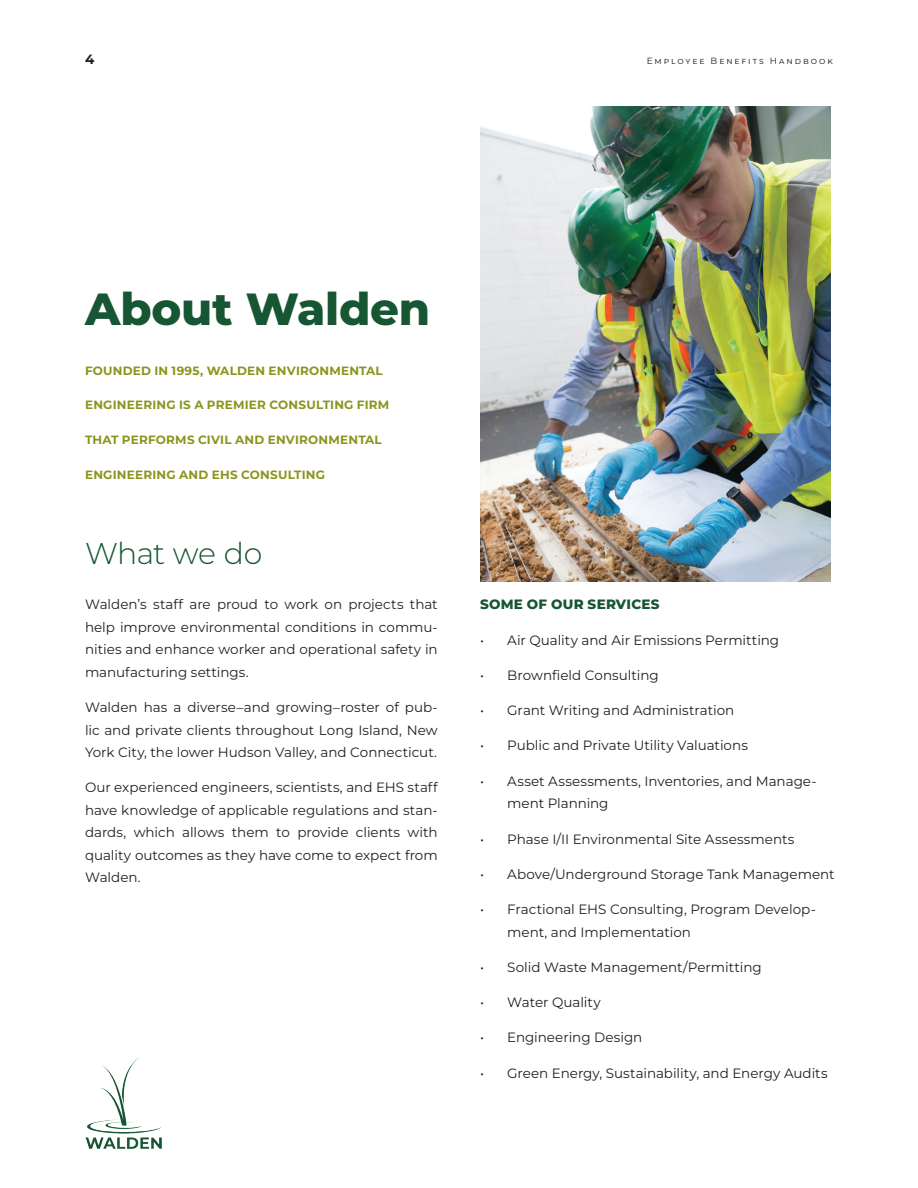
<style>
.page{position:relative;width:918px;height:1188px;background:#fff}
.page>*{position:absolute;margin:0;border:0;box-sizing:border-box;transform-origin:0 0}
.t1{font:800 45px "Montserrat";letter-spacing:-.005em;color:#175632}
.t2{font:300 30px "Montserrat";letter-spacing:-.025em;color:#175632}
.t3{font:13.5px/22.5px "Montserrat";color:#231f20;text-align:justify}
.t4{font:800 13.5px "Montserrat";letter-spacing:.015em;color:#175632}
.t5{font:700 13.5px "Montserrat";color:#231f20}
.t6{font:700 12px "Montserrat";letter-spacing:.02em;color:#8a951e}
.t7{font:9px "Montserrat";letter-spacing:.215em;color:#231f20}
</style>
<div class="page">
<img style="left:480px;top:106px;width:350px;height:475px">
<img style="left:85px;top:1058px;width:77px;height:91px">
<p class="t5" style="left:85px;top:50px;width:11px">4</p>
<p class="t7" style="left:647px;top:55px;width:188px">Employee Benefits Handbook</p>
<h1 class="t1" style="left:85px;top:279px;width:347px">About Walden</h1>
<p class="t6" style="left:85px;top:362px;width:299px">FOUNDED IN 1995, WALDEN ENVIRONMENTAL</p>
<p class="t6" style="left:85px;top:397px;width:306px">ENGINEERING IS A PREMIER CONSULTING FIRM</p>
<p class="t6" style="left:85px;top:432px;width:298px">THAT PERFORMS CIVIL AND ENVIRONMENTAL</p>
<p class="t6" style="left:85px;top:466px;width:242px">ENGINEERING AND EHS CONSULTING</p>
<h2 class="t2" style="left:85px;top:534px;width:179px">What we do</h2>
<p class="t3" style="left:85px;top:593px;width:354px">Walden’s staff are proud to work on projects that help improve environmental conditions in commu&shy;nities and enhance worker and operational safety in manufacturing settings.</p>
<p class="t3" style="left:85px;top:696px;width:354px">Walden has a diverse–and growing–roster of pub&shy;lic and private clients throughout Long Island, New York City, the lower Hudson Valley, and Connecticut.</p>
<p class="t3" style="left:85px;top:776px;width:354px">Our experienced engineers, scientists, and EHS staff have knowledge of applicable regulations and stan&shy;dards, which allows them to provide clients with quality outcomes as they have come to expect from Walden.</p>
<p class="t4" style="left:480px;top:596px;width:181px">SOME OF OUR SERVICES</p>
<p class="t3" style="left:480px;top:628px;width:300px">• Air Quality and Air Emissions Permitting</p>
<p class="t3" style="left:480px;top:664px;width:180px">• Brownfield Consulting</p>
<p class="t3" style="left:480px;top:699px;width:256px">• Grant Writing and Administration</p>
<p class="t3" style="left:480px;top:734px;width:269px">• Public and Private Utility Valuations</p>
<p class="t3" style="left:507px;top:769px;width:311px;text-indent:-27px">• Asset Assessments, Inventories, and Manage&shy;ment Planning</p>
<p class="t3" style="left:480px;top:827px;width:316px">• Phase I/II Environmental Site Assessments</p>
<p class="t3" style="left:480px;top:862px;width:356px">• Above/Underground Storage Tank Management</p>
<p class="t3" style="left:507px;top:898px;width:310px;text-indent:-27px">• Fractional EHS Consulting, Program Develop&shy;ment, and Implementation</p>
<p class="t3" style="left:480px;top:955px;width:283px">• Solid Waste Management/Permitting</p>
<p class="t3" style="left:480px;top:991px;width:122px">• Water Quality</p>
<p class="t3" style="left:480px;top:1026px;width:163px">• Engineering Design</p>
<p class="t3" style="left:480px;top:1061px;width:349px">• Green Energy, Sustainability, and Energy Audits</p>
</div>
